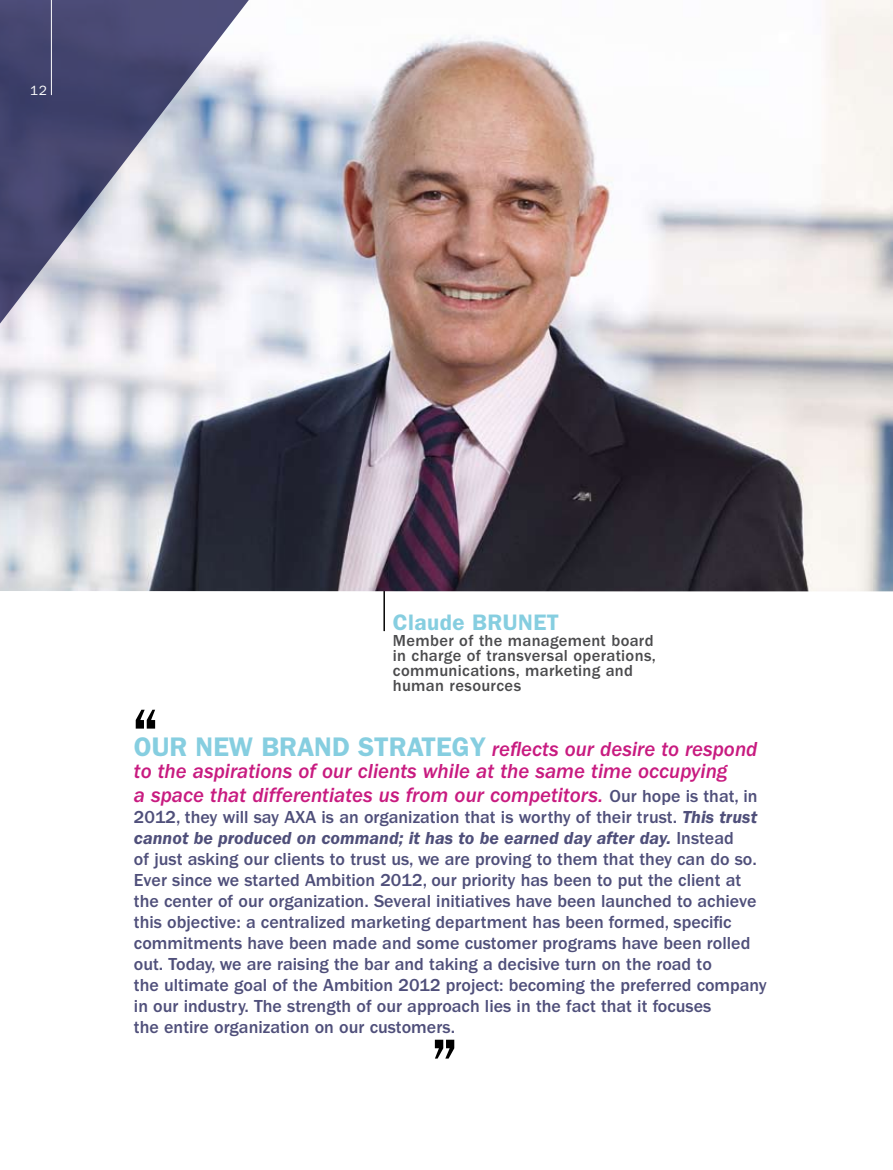
<style>
.page{position:relative;width:893px;height:1170px;background:#fff}
.page>*{position:absolute;margin:0;border:0;box-sizing:border-box;transform-origin:0 0}
.t1{font:500 78px "Franklin Gothic";color:#000}
.t2{font:600 22.5px "Franklin Gothic";letter-spacing:.02em;color:#86cee0}
.t3{font:italic 500 21px/23.2px "Franklin Gothic";color:#c81b80}
.t4{font:500 18px/21px "Franklin Gothic";color:#4f4f7a}
.t5{font:500 16.5px/15px "Franklin Gothic";letter-spacing:.02em;color:#4b4b4d}
.t6{font:13.5px "Franklin Gothic";color:#fff}
.s1{font-weight:600;font-style:normal;font-size:27px;color:#86cee0}
.s2{font-style:normal;font-size:18px;color:#4f4f7a}
.s3{font-weight:600;font-style:italic}
</style>
<div class="page">
<hr style="left:384px;top:391px;width:1px;height:240px;background:#000">
<img style="left:0;top:0;width:893px;height:591px">
<svg style="left:0;top:0;width:265px;height:351px;background:#9799b0"></svg>
<hr style="left:51px;top:0;width:1px;height:95px;background:#fff">
<p class="t6" style="left:30px;top:83px;width:18px">12</p>
<h1 class="t1" style="left:131px;top:692px;width:31px">“</h1>
<p class="t2" style="left:393px;top:608px;width:168px">Claude BRUNET</p>
<p class="t5" style="left:393px;top:633px;width:265px">Member of the management board in charge of transversal operations, communications, marketing and human resources</p>
<p class="t3" style="left:134px;top:737px;width:625px"><span class="s1">OUR NEW BRAND STRATEGY</span> reflects our desire to respond to the aspirations of our clients while at the same time occupying<br>a space that differentiates us from our competitors. <span class="s2">Our hope is that, in</span></p>
<p class="t4" style="left:134px;top:806px;width:634px">2012, they will say AXA is an organization that is worthy of their trust. <span class="s3">This trust cannot be produced on command; it has to be earned day after day.</span> Instead<br>of just asking our clients to trust us, we are proving to them that they can do so.<br>Ever since we started Ambition 2012, our priority has been to put the client at the center of our organization. Several initiatives have been launched to achieve this objective: a centralized marketing department has been formed, specific commitments have been made and some customer programs have been rolled out. Today, we are raising the bar and taking a decisive turn on the road to<br>the ultimate goal of the Ambition 2012 project: becoming the preferred company in our industry. The strength of our approach lies in the fact that it focuses<br>the entire organization on our customers.</p>
<h1 class="t1" style="left:459px;top:1075px;width:31px;rotate:-180deg">“</h1>
</div>
